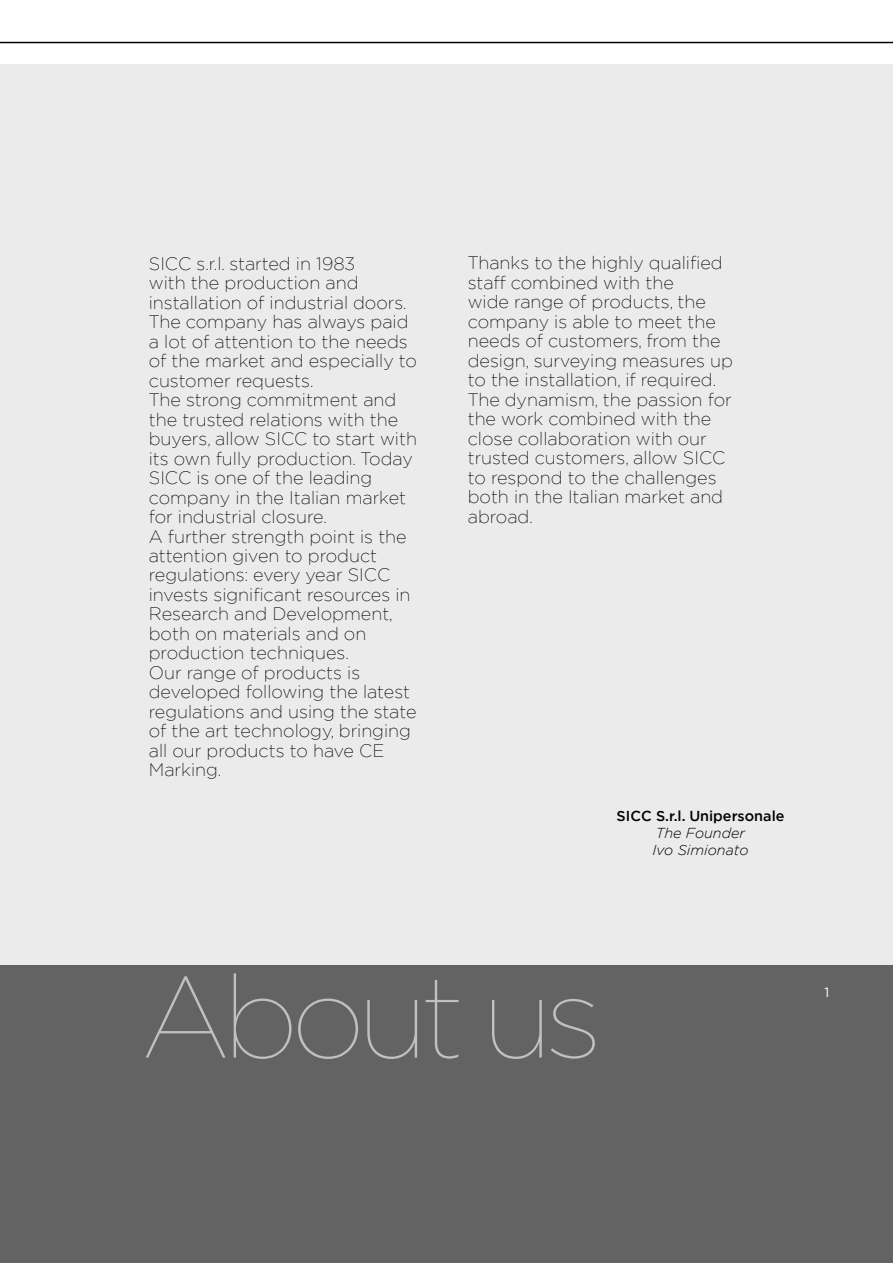
<style>
.page{position:relative;width:893px;height:1263px;background:#fff}
.page>*{position:absolute;margin:0;border:0;box-sizing:border-box;transform-origin:0 0}
.t1{font:100 115.35px "Gotham";letter-spacing:-.06em;color:#c0c0c0}
.t2{font:200 18px/19.5px "Gotham";color:#000}
.t3{font:500 14.4px "Gotham";color:#000}
.t4{font:italic 300 14.4px/17.2px "Gotham";color:#000}
.t5{font:13.5px "Gotham";color:#fff}
</style>
<div class="page">
<div style="left:0;top:65px;width:893px;height:900px;background:#ebebeb"></div>
<div style="left:0;top:965px;width:893px;height:298px;background:#636363"></div>
<hr style="left:0;top:42px;width:893px;height:1px;background:#000">
<p class="t2" style="left:149px;top:253px;width:270px">SICC s.r.l. started in 1983<br>with the production and installation of industrial doors.<br>The company has always paid a lot of attention to the needs of the market and especially to customer requests.<br>The strong commitment and the trusted relations with the buyers, allow SICC to start with its own fully production. Today<br>SICC is one of the leading company in the Italian market for industrial closure.<br>A further strength point is the attention given to product regulations: every year SICC invests significant resources in<br>Research and Development, both on materials and on production techniques.<br>Our range of products is developed following the latest regulations and using the state of the art technology, bringing all our products to have CE<br>Marking.</p>
<p class="t2" style="left:468px;top:253px;width:267px">Thanks to the highly qualified staff combined with the<br>wide range of products, the company is able to meet the needs of customers, from the design, surveying measures up to the installation, if required.<br>The dynamism, the passion for the work combined with the close collaboration with our trusted customers, allow SICC to respond to the challenges both in the Italian market and abroad.</p>
<p class="t3" style="left:617px;top:806px;width:169px">SICC S.r.l. Unipersonale</p>
<p class="t4" style="left:653px;top:824px;width:97px">The Founder<br>Ivo Simionato</p>
<h1 class="t1" style="left:141px;top:946px;width:462px">About us</h1>
<p class="t5" style="left:824px;top:984px;width:6px">1</p>
</div>
